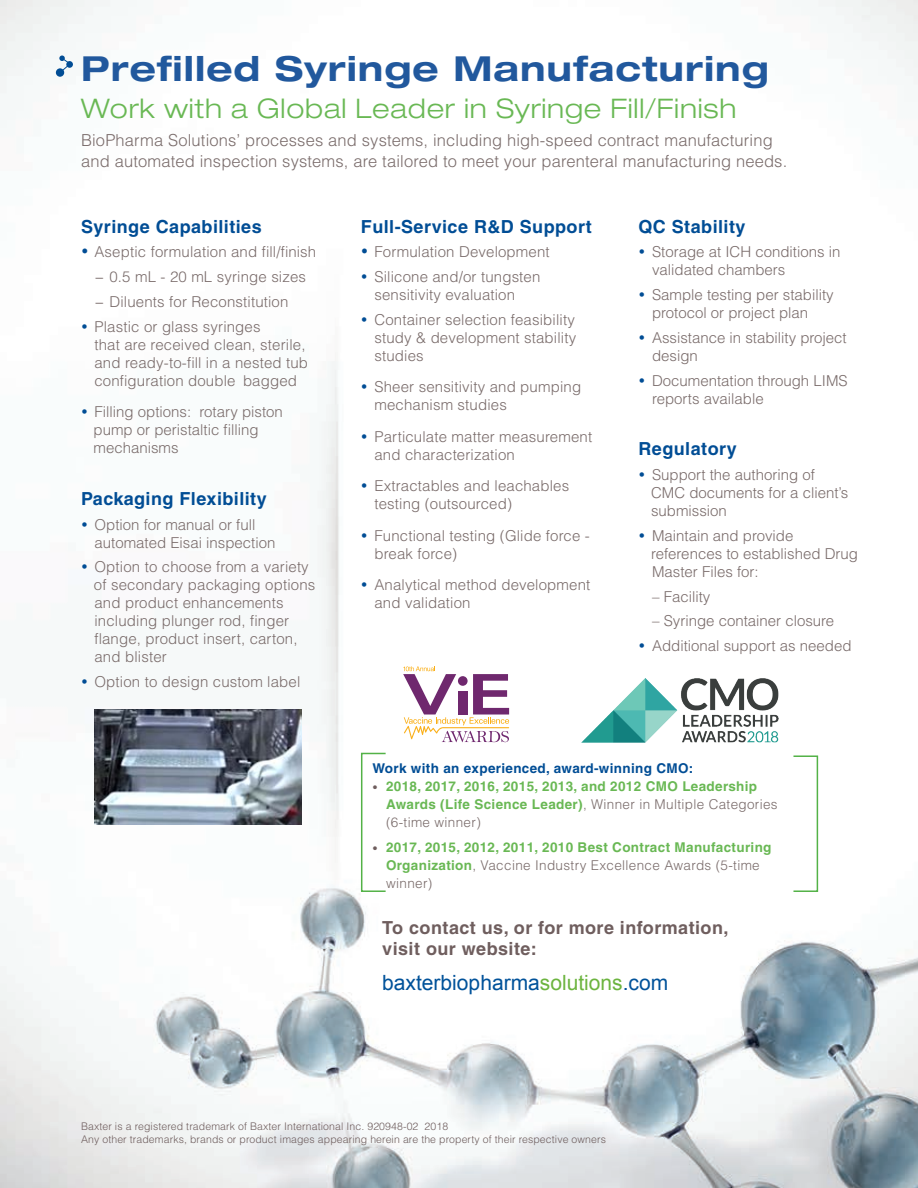
<style>
.page{position:relative;width:918px;height:1188px;background:#fff}
.page>*{position:absolute;margin:0;border:0;box-sizing:border-box;transform-origin:0 0}
.blue_header{font:700 expanded 34.5px "Helvetica Neue";letter-spacing:.03em;color:#21589d}
.green_header{font:300 expanded 27px "Helvetica Neue";letter-spacing:.03em;color:#69b854}
.t1{font:21px "Arial";color:#01529a}
.sidebar_header_blue{font:700 18px "Helvetica";letter-spacing:.025em;color:#014d95}
.sidebar_header_blue-2{font:700 18px/21px "Helvetica";letter-spacing:.025em;color:#6f5e5e}
.body_text{font:300 16.5px/21px "Helvetica";letter-spacing:.01em;color:#796b6a}
.bullet{font:300 15px/18px "Helvetica";letter-spacing:.01em;color:#796b6a}
.t2{font:700 13.5px/18px "Helvetica";letter-spacing:.025em;color:#69b854}
.sidebar_header_blue-3{font:700 13.5px "Helvetica";letter-spacing:.025em;color:#014d95}
.body_text-2{font:300 10.5px "Helvetica";letter-spacing:.01em;color:#6f5e5e}
.s1{font-weight:300;font-size:10.5px;color:#6f5e5e}
.s2{font-weight:300;color:#796b6a}
.s3{color:#6cb43f}
</style>
<div class="page">
<img style="left:0;top:0;width:918px;height:1188px">
<div style="left:361px;top:753px;width:25px;height:139px;border:2px solid #53b247"></div>
<div style="left:793px;top:755px;width:25px;height:137px;border:2px solid #53b247"></div>
<div style="left:66px;top:61px;width:7px;height:7px;background:#014d95;border-radius:50%"></div>
<div style="left:56px;top:68px;width:8px;height:9px;background:#014d95;border-radius:50%"></div>
<svg style="left:59px;top:56px;width:11px;height:17px"></svg>
<img style="left:95px;top:710px;width:207px;height:115px">
<svg style="left:403px;top:666px;width:106px;height:76px"></svg>
<img style="left:582px;top:679px;width:196px;height:63px">
<svg style="left:82px;top:249px;width:5px;height:5px"></svg>
<svg style="left:82px;top:324px;width:5px;height:4px"></svg>
<svg style="left:82px;top:409px;width:5px;height:5px"></svg>
<svg style="left:82px;top:522px;width:5px;height:4px"></svg>
<svg style="left:82px;top:565px;width:5px;height:4px"></svg>
<svg style="left:82px;top:679px;width:5px;height:5px"></svg>
<svg style="left:362px;top:249px;width:5px;height:5px"></svg>
<svg style="left:362px;top:274px;width:5px;height:5px"></svg>
<svg style="left:362px;top:317px;width:5px;height:5px"></svg>
<svg style="left:362px;top:385px;width:5px;height:4px"></svg>
<svg style="left:362px;top:434px;width:5px;height:5px"></svg>
<svg style="left:362px;top:484px;width:5px;height:4px"></svg>
<svg style="left:362px;top:533px;width:5px;height:5px"></svg>
<svg style="left:362px;top:583px;width:5px;height:4px"></svg>
<svg style="left:640px;top:250px;width:4px;height:4px"></svg>
<svg style="left:640px;top:292px;width:4px;height:5px"></svg>
<svg style="left:640px;top:335px;width:4px;height:5px"></svg>
<svg style="left:640px;top:378px;width:4px;height:4px"></svg>
<svg style="left:640px;top:472px;width:4px;height:5px"></svg>
<svg style="left:640px;top:533px;width:4px;height:5px"></svg>
<svg style="left:640px;top:643px;width:4px;height:5px"></svg>
<p class="blue_header" style="left:81px;top:47px;width:689px">Prefilled Syringe Manufacturing</p>
<p class="green_header" style="left:81px;top:92px;width:657px">Work with a Global Leader in Syringe Fill/Finish</p>
<p class="body_text" style="left:81px;top:129px;width:708px">BioPharma Solutions’ processes and systems, including high-speed contract manufacturing and automated inspection systems, are tailored to meet your parenteral manufacturing needs.</p>
<p class="sidebar_header_blue" style="left:81px;top:215px;width:182px">Syringe Capabilities</p>
<p class="bullet" style="left:94px;top:243px;width:223px">Aseptic formulation and fill/finish</p>
<p class="bullet" style="left:94px;top:268px;width:213px">− 0.5 mL - 20 mL syringe sizes</p>
<p class="bullet" style="left:94px;top:292px;width:195px">− Diluents for Reconstitution</p>
<p class="bullet" style="left:94px;top:317px;width:215px">Plastic or glass syringes<br>that are received clean, sterile, and ready-to-fill in a nested tub configuration double bagged</p>
<p class="bullet" style="left:94px;top:403px;width:191px">Filling options: rotary piston pump or peristaltic filling mechanisms</p>
<p class="sidebar_header_blue" style="left:81px;top:488px;width:187px">Packaging Flexibility</p>
<p class="bullet" style="left:94px;top:515px;width:182px">Option for manual or full automated Eisai inspection</p>
<p class="bullet" style="left:94px;top:558px;width:223px">Option to choose from a variety of secondary packaging options and product enhancements including plunger rod, finger flange, product insert, carton, and blister</p>
<p class="bullet" style="left:94px;top:673px;width:207px">Option to design custom label</p>
<p class="sidebar_header_blue" style="left:361px;top:215px;width:232px">Full-Service R&amp;D Support</p>
<p class="bullet" style="left:374px;top:243px;width:177px">Formulation Development</p>
<p class="bullet" style="left:374px;top:268px;width:168px">Silicone and/or tungsten sensitivity evaluation</p>
<p class="bullet" style="left:374px;top:310px;width:203px;text-align:justify">Container selection feasibility study &amp; development stability studies</p>
<p class="bullet" style="left:374px;top:378px;width:208px">Sheer sensitivity and pumping mechanism studies</p>
<p class="bullet" style="left:374px;top:427px;width:219px">Particulate matter measurement and characterization</p>
<p class="bullet" style="left:374px;top:477px;width:196px">Extractables and leachables testing (outsourced)</p>
<p class="bullet" style="left:374px;top:526px;width:217px">Functional testing (Glide force - break force)</p>
<p class="bullet" style="left:374px;top:576px;width:217px">Analytical method development and validation</p>
<p class="sidebar_header_blue" style="left:639px;top:215px;width:108px">QC Stability</p>
<p class="bullet" style="left:652px;top:243px;width:190px">Storage at ICH conditions in validated chambers</p>
<p class="bullet" style="left:652px;top:286px;width:183px">Sample testing per stability protocol or project plan</p>
<p class="bullet" style="left:652px;top:328px;width:196px">Assistance in stability project design</p>
<p class="bullet" style="left:652px;top:371px;width:197px">Documentation through LIMS reports available</p>
<p class="sidebar_header_blue" style="left:639px;top:438px;width:100px">Regulatory</p>
<p class="bullet" style="left:651px;top:466px;width:199px">Support the authoring of<br>CMC documents for a client’s submission</p>
<p class="bullet" style="left:651px;top:526px;width:209px">Maintain and provide references to established Drug<br>Master Files for:</p>
<p class="bullet" style="left:652px;top:587px;width:60px">– Facility</p>
<p class="bullet" style="left:652px;top:612px;width:184px">– Syringe container closure</p>
<p class="bullet" style="left:652px;top:637px;width:201px">Additional support as needed</p>
<p class="sidebar_header_blue-3" style="left:373px;top:760px;width:322px">Work with an experienced, award-winning CMO:</p>
<p class="t2" style="left:386px;top:777px;width:393px;text-indent:-14px"><span class="s1">•</span> 2018, 2017, 2016, 2015, 2013, and 2012 CMO Leadership<br>Awards (Life Science Leader)<span class="s2">, Winner in Multiple Categories (6-time winner)</span></p>
<p class="t2" style="left:386px;top:838px;width:387px;text-indent:-14px"><span class="s1">•</span> 2017, 2015, 2012, 2011, 2010 Best Contract Manufacturing<br>Organization<span class="s2">, Vaccine Industry Excellence Awards (5-time winner)</span></p>
<p class="sidebar_header_blue-2" style="left:382px;top:917px;width:348px">To contact us, or for more information, visit our website:</p>
<p class="t1" style="left:382px;top:969px;width:287px">baxterbiopharma<span class="s3">solutions</span>.com</p>
<p class="body_text-2" style="left:81px;top:1120px;width:369px">Baxter is a registered trademark of Baxter International Inc. 920948-02 2018</p>
<p class="body_text-2" style="left:81px;top:1133px;width:527px">Any other trademarks, brands or product images appearing herein are the property of their respective owners</p>
</div>
